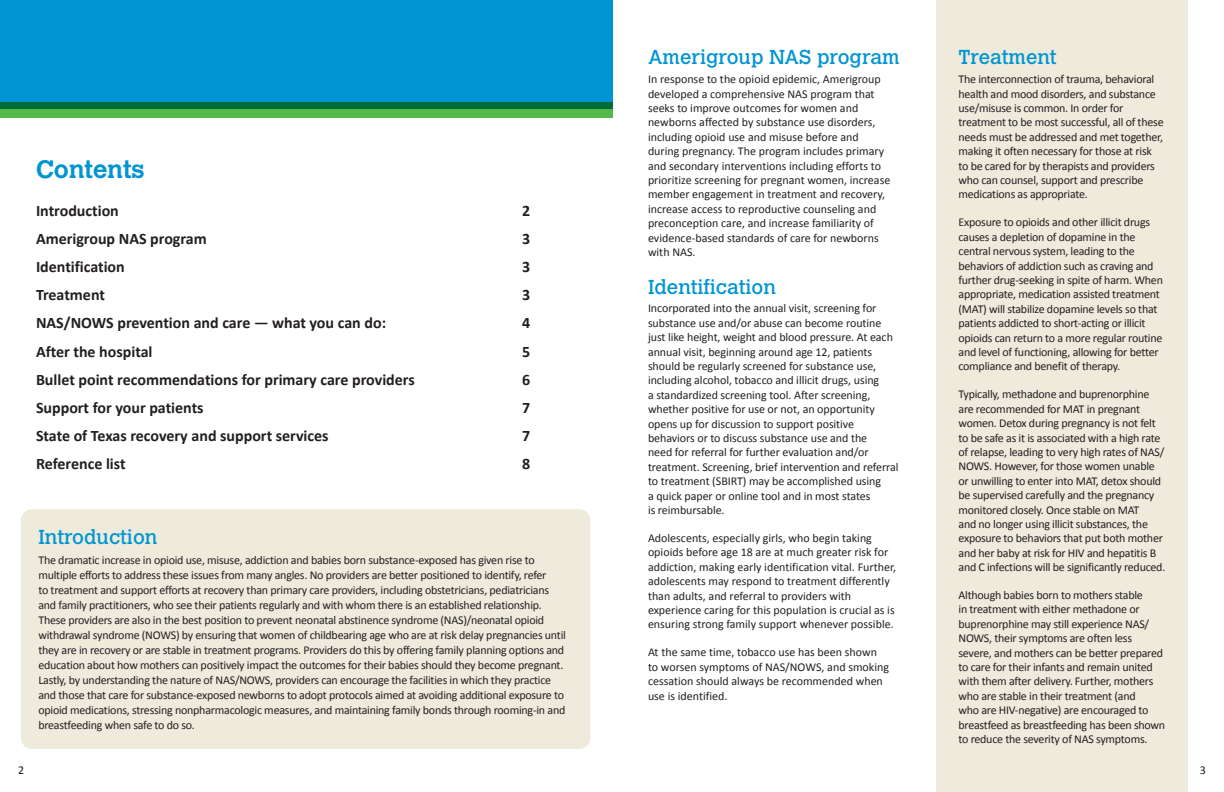
<style>
.page{position:relative;width:1224px;height:792px;background:#fff}
.page>*{position:absolute;margin:0;border:0;box-sizing:border-box;transform-origin:0 0}
.t1{font:700 25px "Calvert MT Std";color:#0095d2}
.t2{font:20px "Calvert MT Std";color:#0095d2}
.t3{font:700 16px "Calibri";color:#231f20}
.t4{font:12px/14.4px "Calibri";letter-spacing:-.02em;color:#231f20}
.t5{font:12px/14.4px "Calibri";color:#231f20}
</style>
<div class="page">
<div style="left:21px;top:509px;width:569px;height:240px;background:#eeeadc;border-radius:12px"></div>
<div style="left:0;top:0;width:613px;height:108px;background:#0095d2"></div>
<div style="left:936px;top:0;width:252px;height:792px;background:#eeeadc"></div>
<svg style="left:0;top:102px;width:613px;height:16px;background:#2f9741"></svg>
<h1 class="t1" style="left:36px;top:154px;width:110px">Contents</h1>
<h3 class="t3" style="left:36px;top:200px;width:84px">Introduction</h3>
<h3 class="t3" style="left:522px;top:200px;width:10px">2</h3>
<h3 class="t3" style="left:36px;top:229px;width:172px">Amerigroup NAS program</h3>
<h3 class="t3" style="left:522px;top:229px;width:10px">3</h3>
<h3 class="t3" style="left:36px;top:257px;width:90px">Identification</h3>
<h3 class="t3" style="left:522px;top:257px;width:10px">3</h3>
<h3 class="t3" style="left:36px;top:285px;width:71px">Treatment</h3>
<h3 class="t3" style="left:522px;top:285px;width:10px">3</h3>
<h3 class="t3" style="left:36px;top:313px;width:352px">NAS/NOWS prevention and care — what you can do:</h3>
<h3 class="t3" style="left:522px;top:313px;width:10px">4</h3>
<h3 class="t3" style="left:36px;top:341px;width:118px">After the hospital</h3>
<h3 class="t3" style="left:522px;top:341px;width:10px">5</h3>
<h3 class="t3" style="left:36px;top:370px;width:380px">Bullet point recommendations for primary care providers</h3>
<h3 class="t3" style="left:522px;top:370px;width:10px">6</h3>
<h3 class="t3" style="left:36px;top:398px;width:169px">Support for your patients</h3>
<h3 class="t3" style="left:522px;top:398px;width:10px">7</h3>
<h3 class="t3" style="left:36px;top:426px;width:294px">State of Texas recovery and support services</h3>
<h3 class="t3" style="left:522px;top:426px;width:10px">7</h3>
<h3 class="t3" style="left:36px;top:454px;width:91px">Reference list</h3>
<h3 class="t3" style="left:522px;top:454px;width:10px">8</h3>
<h2 class="t2" style="left:38px;top:526px;width:120px">Introduction</h2>
<p class="t4" style="left:38px;top:552px;width:529px;line-height:15px">The dramatic increase in opioid use, misuse, addiction and babies born substance-exposed has given rise to multiple efforts to address these issues from many angles. No providers are better positioned to identify, refer<br>to treatment and support efforts at recovery than primary care providers, including obstetricians, pediatricians and family practitioners, who see their patients regularly and with whom there is an established relationship.<br>These providers are also in the best position to prevent neonatal abstinence syndrome (NAS)/neonatal opioid withdrawal syndrome (NOWS) by ensuring that women of childbearing age who are at risk delay pregnancies until they are in recovery or are stable in treatment programs. Providers do this by offering family planning options and education about how mothers can positively impact the outcomes for their babies should they become pregnant.<br>Lastly, by understanding the nature of NAS/NOWS, providers can encourage the facilities in which they practice and those that care for substance-exposed newborns to adopt protocols aimed at avoiding additional exposure to opioid medications, stressing nonpharmacologic measures, and maintaining family bonds through rooming-in and breastfeeding when safe to do so.</p>
<h2 class="t2" style="left:648px;top:46px;width:253px">Amerigroup NAS program</h2>
<p class="t5" style="left:648px;top:72px;width:244px">In response to the opioid epidemic, Amerigroup developed a comprehensive NAS program that seeks to improve outcomes for women and newborns affected by substance use disorders, including opioid use and misuse before and during pregnancy. The program includes primary and secondary interventions including efforts to prioritize screening for pregnant women, increase member engagement in treatment and recovery, increase access to reproductive counseling and preconception care, and increase familiarity of evidence-based standards of care for newborns with NAS.</p>
<h2 class="t2" style="left:648px;top:275px;width:129px">Identification</h2>
<p class="t4" style="left:648px;top:301px;width:252px">Incorporated into the annual visit, screening for substance use and/or abuse can become routine just like height, weight and blood pressure. At each annual visit, beginning around age 12, patients should be regularly screened for substance use, including alcohol, tobacco and illicit drugs, using<br>a standardized screening tool. After screening, whether positive for use or not, an opportunity opens up for discussion to support positive behaviors or to discuss substance use and the<br>need for referral for further evaluation and/or treatment. Screening, brief intervention and referral to treatment (SBIRT) may be accomplished using<br>a quick paper or online tool and in most states<br>is reimbursable.</p>
<p class="t5" style="left:648px;top:531px;width:250px">Adolescents, especially girls, who begin taking opioids before age 18 are at much greater risk for addiction, making early identification vital. Further, adolescents may respond to treatment differently than adults, and referral to providers with experience caring for this population is crucial as is ensuring strong family support whenever possible.</p>
<p class="t5" style="left:648px;top:645px;width:243px">At the same time, tobacco use has been shown to worsen symptoms of NAS/NOWS, and smoking cessation should always be recommended when use is identified.</p>
<h2 class="t2" style="left:958px;top:46px;width:100px">Treatment</h2>
<p class="t4" style="left:958px;top:72px;width:207px">The interconnection of trauma, behavioral health and mood disorders, and substance use/misuse is common. In order for treatment to be most successful, all of these needs must be addressed and met together, making it often necessary for those at risk to be cared for by therapists and providers who can counsel, support and prescribe medications as appropriate.</p>
<p class="t4" style="left:958px;top:215px;width:206px">Exposure to opioids and other illicit drugs causes a depletion of dopamine in the central nervous system, leading to the behaviors of addiction such as craving and further drug-seeking in spite of harm. When appropriate, medication assisted treatment (MAT) will stabilize dopamine levels so that patients addicted to short-acting or illicit opioids can return to a more regular routine and level of functioning, allowing for better compliance and benefit of therapy.</p>
<p class="t4" style="left:958px;top:387px;width:208px">Typically, methadone and buprenorphine are recommended for MAT in pregnant women. Detox during pregnancy is not felt to be safe as it is associated with a high rate of relapse, leading to very high rates of NAS/ NOWS. However, for those women unable or unwilling to enter into MAT, detox should be supervised carefully and the pregnancy monitored closely. Once stable on MAT<br>and no longer using illicit substances, the exposure to behaviors that put both mother and her baby at risk for HIV and hepatitis B and C infections will be significantly reduced.</p>
<p class="t4" style="left:958px;top:588px;width:208px">Although babies born to mothers stable<br>in treatment with either methadone or buprenorphine may still experience NAS/ NOWS, their symptoms are often less severe, and mothers can be better prepared to care for their infants and remain united with them after delivery. Further, mothers who are stable in their treatment (and<br>who are HIV-negative) are encouraged to breastfeed as breastfeeding has been shown to reduce the severity of NAS symptoms.</p>
<p class="t4" style="left:18px;top:763px;width:8px">2</p>
<p class="t4" style="left:1200px;top:763px;width:8px">3</p>
</div>
